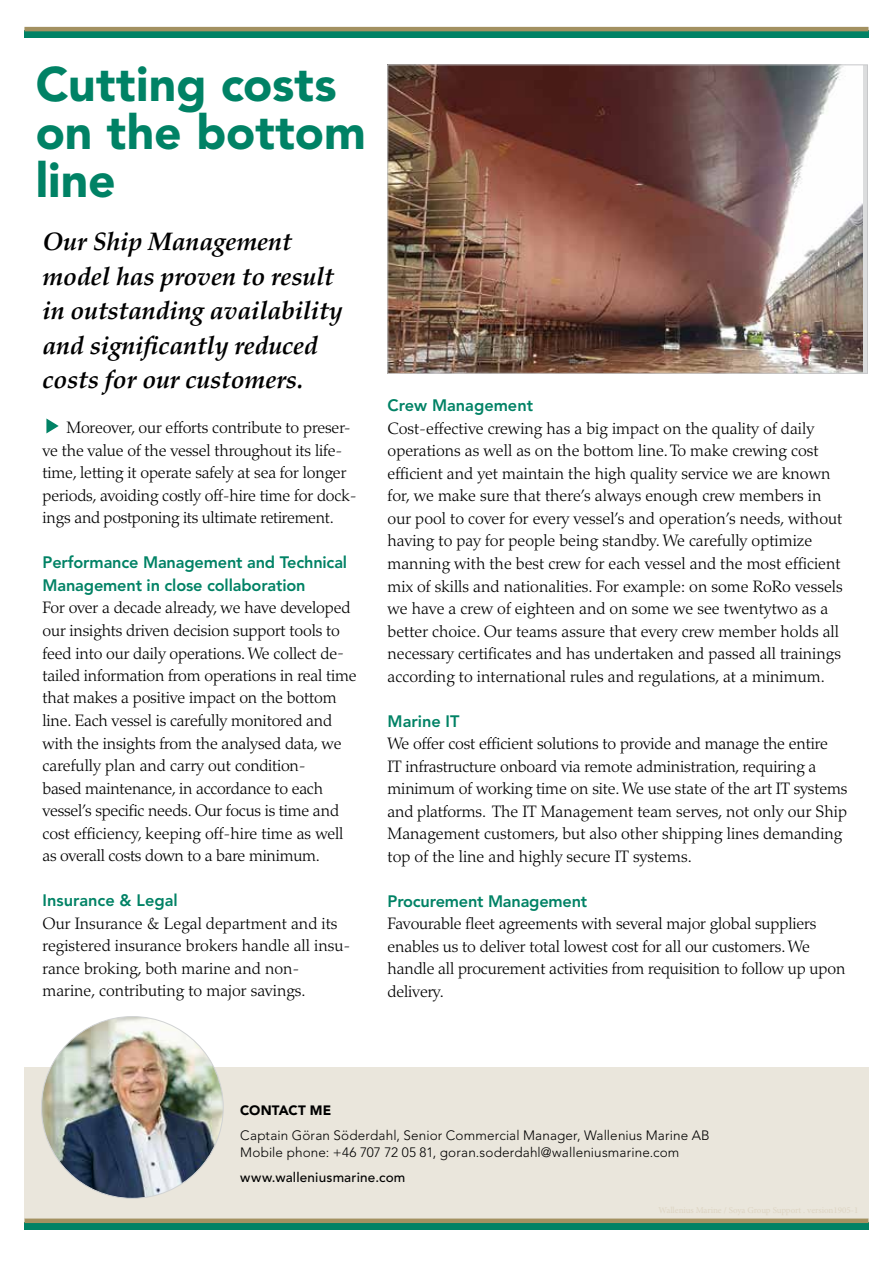
<style>
.page{position:relative;width:893px;height:1263px;background:#fff}
.page>*{position:absolute;margin:0;border:0;box-sizing:border-box;transform-origin:0 0}
.t1{font:900 48px/48px "Avenir LT Std";color:#008265}
.t2{font:italic 700 25.5px/34.5px "Palatino LT Std";letter-spacing:-.01em;color:#000}
.t3{font:300 16.5px/22.5px "Palatino LT Std";letter-spacing:-.01em;color:#000}
.t4{font:800 16.5px/22.5px "Avenir LT Std";letter-spacing:-.01em;color:#008265}
.t5{font:300 13.5px/16.5px "Avenir LT Std";letter-spacing:.01em;color:#000}
.t6{font:500 13.5px "Avenir LT Std";letter-spacing:.015em;color:#000}
.t7{font:900 13.5px "Avenir LT Std";letter-spacing:.005em;color:#000}
</style>
<div class="page">
<div style="left:24px;top:1067px;width:844px;height:151px;background:#eae6dc"></div>
<img style="left:390px;top:67px;width:473px;height:304px">
<div style="left:388px;top:65px;width:480px;height:308px;border:1px solid #c7c8ca"></div>
<div style="left:24px;top:1222px;width:844px;height:8px;background:#008265"></div>
<svg style="left:24px;top:31px;width:844px;height:7px;background:#088264"></svg>
<div style="left:24px;top:1218px;width:844px;height:5px;background:#a39161"></div>
<hr style="left:24px;top:27px;width:844px;height:4px;background:#a39161">
<svg style="left:46px;top:418px;width:13px;height:15px"></svg>
<img style="left:41px;top:1016px;width:182px;height:182px;border-radius:91px">
<h1 class="t1" style="left:36px;top:60px;width:332px">Cutting costs on the bottom line</h1>
<h2 class="t2" style="left:43px;top:225px;width:302px">Our Ship Management model has proven to result in outstanding availability and significantly reduced costs for our customers.</h2>
<p class="t3" style="left:43px;top:417px;width:316px;text-indent:24px">Moreover, our efforts contribute to preser&shy;ve the value of the vessel throughout its life&shy;time, letting it operate safely at sea for longer periods, avoiding costly off-hire time for dock&shy;ings and postponing its ultimate retirement.</p>
<p class="t4" style="left:43px;top:551px;width:306px">Performance Management and Technical<br>Management in close collaboration</p>
<p class="t3" style="left:43px;top:597px;width:316px">For over a decade already, we have developed our insights driven decision support tools to feed into our daily operations. We collect de&shy;tailed information from operations in real time that makes a positive impact on the bottom line. Each vessel is carefully monitored and with the insights from the analysed data, we carefully plan and carry out condition-<br>based maintenance, in accordance to each vessel’s specific needs. Our focus is time and cost efficiency, keeping off-hire time as well as overall costs down to a bare minimum.</p>
<p class="t4" style="left:43px;top:889px;width:137px">Insurance &amp; Legal</p>
<p class="t3" style="left:43px;top:912px;width:309px">Our Insurance &amp; Legal department and its registered insurance brokers handle all insu&shy;rance broking, both marine and non&shy;marine, contributing to major savings.</p>
<p class="t4" style="left:388px;top:394px;width:147px">Crew Management</p>
<p class="t3" style="left:388px;top:417px;width:457px">Cost-effective crewing has a big impact on the quality of daily operations as well as on the bottom line. To make crewing cost efficient and yet maintain the high quality service we are known for, we make sure that there’s always enough crew members in our pool to cover for every vessel’s and operation’s needs, without having to pay for people being standby. We carefully optimize manning with the best crew for each vessel and the most efficient mix of skills and nationalities. For example: on some RoRo vessels we have a crew of eighteen and on some we see twentytwo as a better choice. Our teams assure that every crew member holds all necessary certificates and has undertaken and passed all trainings according to international rules and regulations, at a minimum.</p>
<p class="t4" style="left:388px;top:710px;width:74px">Marine IT</p>
<p class="t3" style="left:388px;top:732px;width:461px">We offer cost efficient solutions to provide and manage the entire<br>IT infrastructure onboard via remote administration, requiring a minimum of working time on site. We use state of the art IT systems and platforms. The IT Management team serves, not only our Ship Management customers, but also other shipping lines demanding top of the line and highly secure IT systems.</p>
<p class="t4" style="left:388px;top:889px;width:201px">Procurement Management</p>
<p class="t3" style="left:388px;top:912px;width:459px">Favourable fleet agreements with several major global suppliers enables us to deliver total lowest cost for all our customers. We handle all procurement activities from requisition to follow up upon delivery.</p>
<p class="t7" style="left:240px;top:1102px;width:92px">CONTACT ME</p>
<p class="t5" style="left:240px;top:1127px;width:471px">Captain Göran Söderdahl, Senior Commercial Manager, Wallenius Marine AB<br>Mobile phone: +46 707 72 05 81, goran.soderdahl@walleniusmarine.com</p>
<p class="t6" style="left:240px;top:1169px;width:167px">www.walleniusmarine.com</p>
</div>
